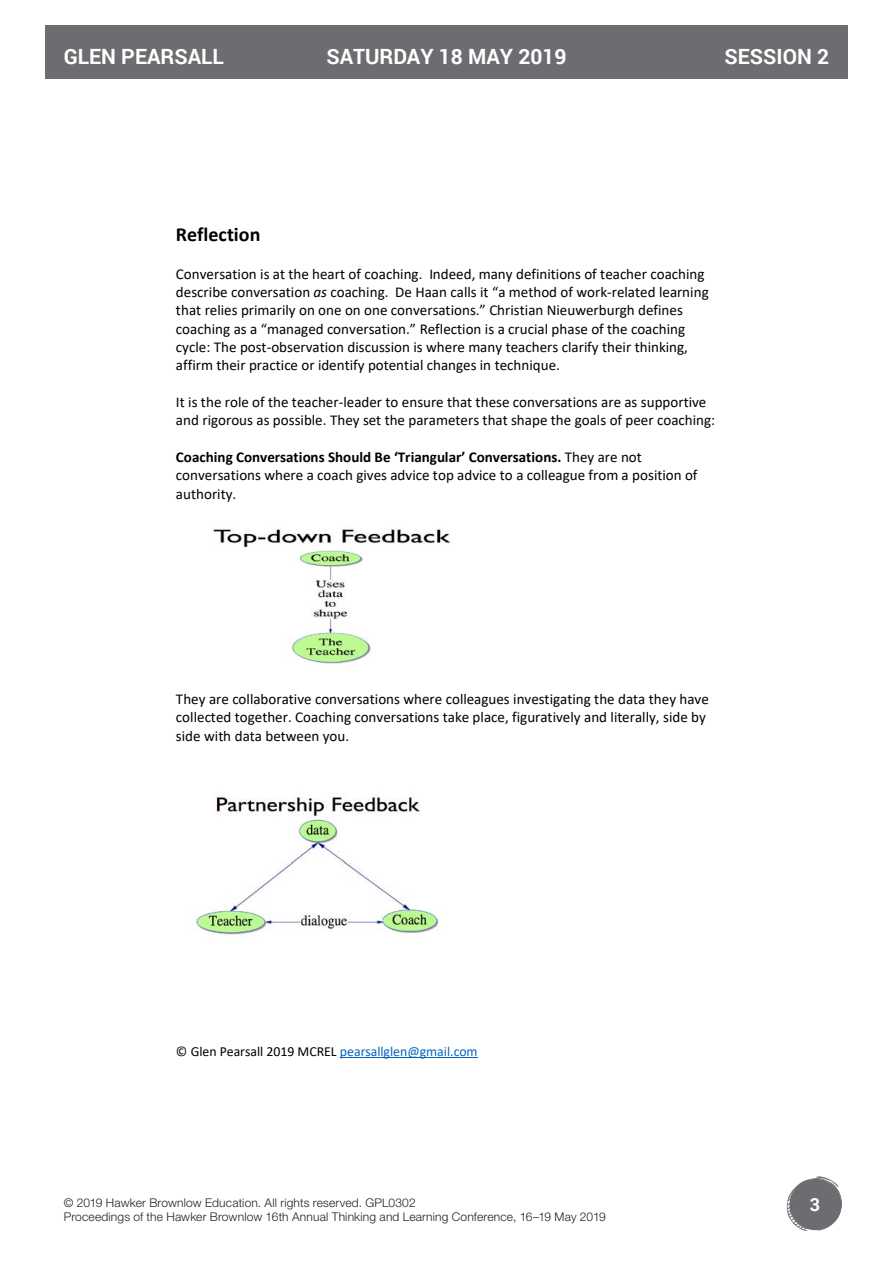
<style>
.page{position:relative;width:893px;height:1263px;background:#fff}
.page>*{position:absolute;margin:0;border:0;box-sizing:border-box;transform-origin:0 0}
.t1{font:700 21px "Roboto";color:#fff}
.t2{font:700 19.95px "Calibri";color:#000}
.t3{font:700 18px "Roboto";color:#fff}
.t4{font:15px/18.3px "Calibri";color:#000}
.t5{font:13.8px "Calibri";color:#000}
.t6{font:300 12px/14.4px "Helvetica Neue LT Std";letter-spacing:.015em;color:#231f20}
.s1{font-style:italic}
.s2{font-weight:700}
.s3{color:#0563c1}
</style>
<div class="page">
<hr style="left:340px;top:1057px;width:138px;height:1px;background:#0563c1">
<img style="left:213px;top:528px;width:238px;height:136px">
<img style="left:196px;top:793px;width:248px;height:144px">
<div style="left:45px;top:25px;width:803px;height:54px;background:#6c6d70"></div>
<svg style="left:786px;top:1176px;width:56px;height:55px"></svg>
<div style="left:790px;top:1179px;width:51px;height:51px;background:#6c6d70;border-radius:50%"></div>
<h1 class="t1" style="left:64px;top:41px;width:162px">GLEN PEARSALL</h1>
<h1 class="t1" style="left:326px;top:41px;width:242px">SATURDAY 18 MAY 2019</h1>
<h1 class="t1" style="left:724px;top:41px;width:106px">SESSION 2</h1>
<h2 class="t2" style="left:176px;top:220px;width:86px">Reflection</h2>
<p class="t4" style="left:176px;top:264px;width:534px">Conversation is at the heart of coaching. Indeed, many definitions of teacher coaching describe conversation <span class="s1">as</span> coaching. De Haan calls it “a method of work-related learning that relies primarily on one on one conversations.” Christian Nieuwerburgh defines coaching as a “managed conversation.” Reflection is a crucial phase of the coaching cycle: The post-observation discussion is where many teachers clarify their thinking, affirm their practice or identify potential changes in technique.</p>
<p class="t4" style="left:176px;top:392px;width:540px">It is the role of the teacher-leader to ensure that these conversations are as supportive and rigorous as possible. They set the parameters that shape the goals of peer coaching:</p>
<p class="t4" style="left:176px;top:447px;width:523px"><span class="s2">Coaching Conversations Should Be ‘Triangular’ Conversations.</span> They are not conversations where a coach gives advice top advice to a colleague from a position of authority.</p>
<p class="t4" style="left:176px;top:689px;width:534px">They are collaborative conversations where colleagues investigating the data they have collected together. Coaching conversations take place, figuratively and literally, side by side with data between you.</p>
<p class="t5" style="left:176px;top:1042px;width:303px">© Glen Pearsall 2019 MCREL <span class="s3">pearsallglen@gmail.com</span></p>
<p class="t6" style="left:64px;top:1195px;width:543px">© 2019 Hawker Brownlow Education. All rights reserved. GPL0302<br>Proceedings of the Hawker Brownlow 16th Annual Thinking and Learning Conference, 16–19 May 2019</p>
<p class="t3" style="left:810px;top:1192px;width:12px">3</p>
</div>
